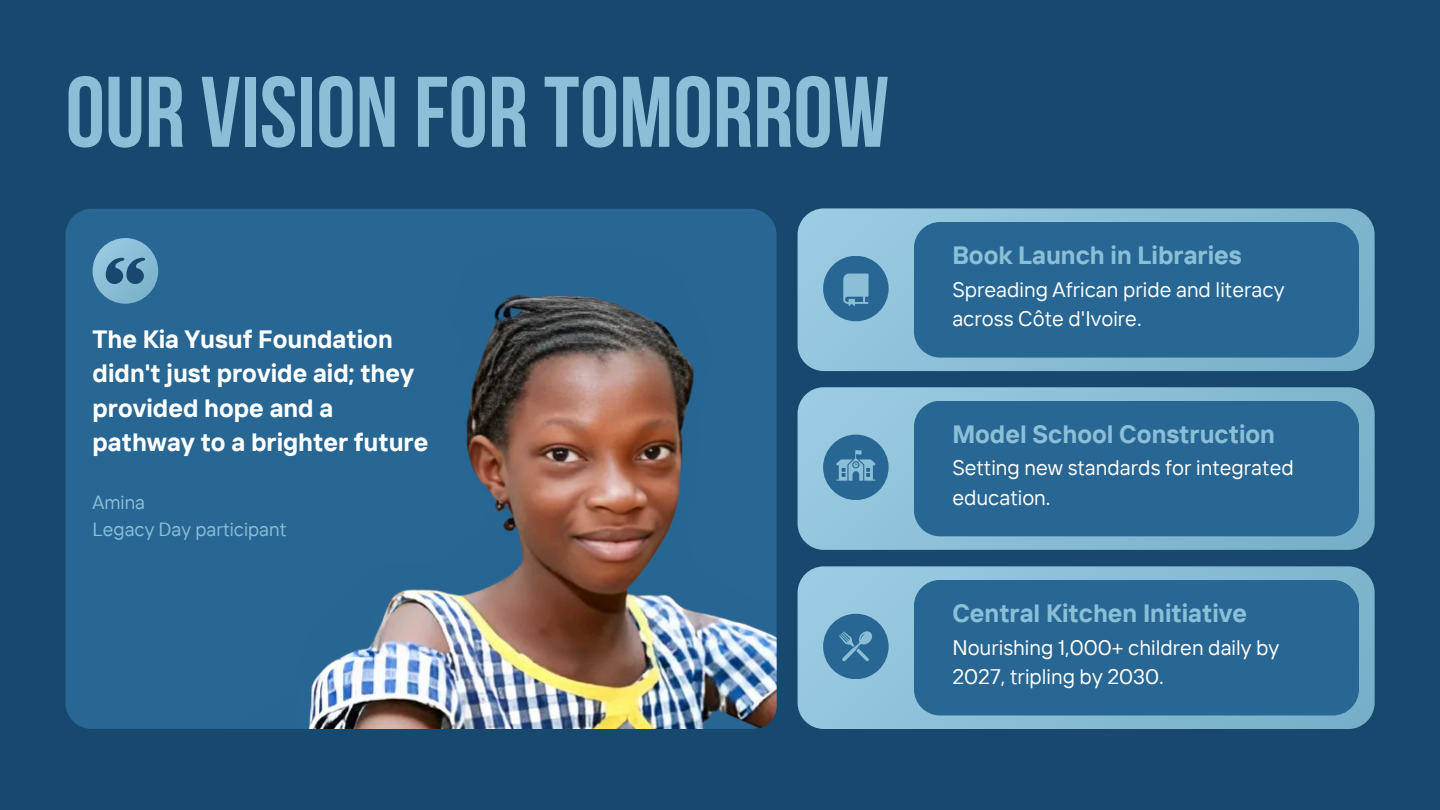
<style>
.page{position:relative;width:1440px;height:810px;background:#17486e}
.page>*{position:absolute;margin:0;border:0;box-sizing:border-box;transform-origin:0 0}
.t1{font:100px "Bebas Neue Cyrillic";color:#8bbfd8}
.t2{font:700 25px/34.5px "TT Interphases";color:#fff}
.t3{font:700 25px "TT Interphases";color:#8bbfd8}
.t4{font:21px/29.2px "TT Interphases";color:#fff}
.t5{font:19px "TT Interphases";color:#8bbfd8}
</style>
<div class="page">
<div style="left:65px;top:209px;width:712px;height:520px;background:#286693;border-radius:26px"></div>
<div style="left:93px;top:238px;width:65px;height:66px;background:#92c4dc;border-radius:50%"></div>
<div style="left:798px;top:208px;width:576px;height:163px;background:linear-gradient(to right,#99cae2,#79b2ca);border-radius:26px"></div>
<div style="left:914px;top:222px;width:445px;height:136px;background:#286693;border-radius:26px"></div>
<div style="left:823px;top:256px;width:66px;height:65px;background:#286693;border-radius:50%"></div>
<div style="left:798px;top:387px;width:576px;height:163px;background:linear-gradient(to right,#98c9e1,#79b1c9);border-radius:26px"></div>
<div style="left:914px;top:401px;width:445px;height:135px;background:#286693;border-radius:26px"></div>
<div style="left:823px;top:435px;width:66px;height:65px;background:#286693;border-radius:50%"></div>
<div style="left:798px;top:566px;width:576px;height:163px;background:linear-gradient(to right,#98c9e1,#79b1c9);border-radius:26px"></div>
<div style="left:914px;top:580px;width:445px;height:135px;background:#286693;border-radius:26px"></div>
<div style="left:823px;top:614px;width:66px;height:65px;background:#286693;border-radius:50%"></div>
<svg style="left:843px;top:274px;width:26px;height:32px"></svg>
<svg style="left:836px;top:450px;width:39px;height:31px"></svg>
<svg style="left:839px;top:631px;width:34px;height:31px"></svg>
<img style="left:98px;top:248px;width:679px;height:481px">
<p class="t1" style="left:65px;top:72px;width:825px">OUR VISION FOR TOMORROW</p>
<p class="t2" style="left:93px;top:321px;width:337px">The Kia Yusuf Foundation didn't just provide aid; they provided hope and a pathway to a brighter future</p>
<h2 class="t5" style="left:93px;top:490px;width:54px">Amina</h2>
<p class="t5" style="left:93px;top:517px;width:195px">Legacy Day participant</p>
<p class="t3" style="left:952px;top:239px;width:291px">Book Launch in Libraries</p>
<p class="t4" style="left:952px;top:274px;width:334px">Spreading African pride and literacy across Côte d'Ivoire.</p>
<h2 class="t3" style="left:952px;top:418px;width:324px">Model School Construction</h2>
<p class="t4" style="left:952px;top:453px;width:343px">Setting new standards for integrated education.</p>
<p class="t3" style="left:952px;top:597px;width:296px">Central Kitchen Initiative</p>
<h2 class="t4" style="left:952px;top:632px;width:328px">Nourishing 1,000+ children daily by<br>2027, tripling by 2030.</h2>
</div>
